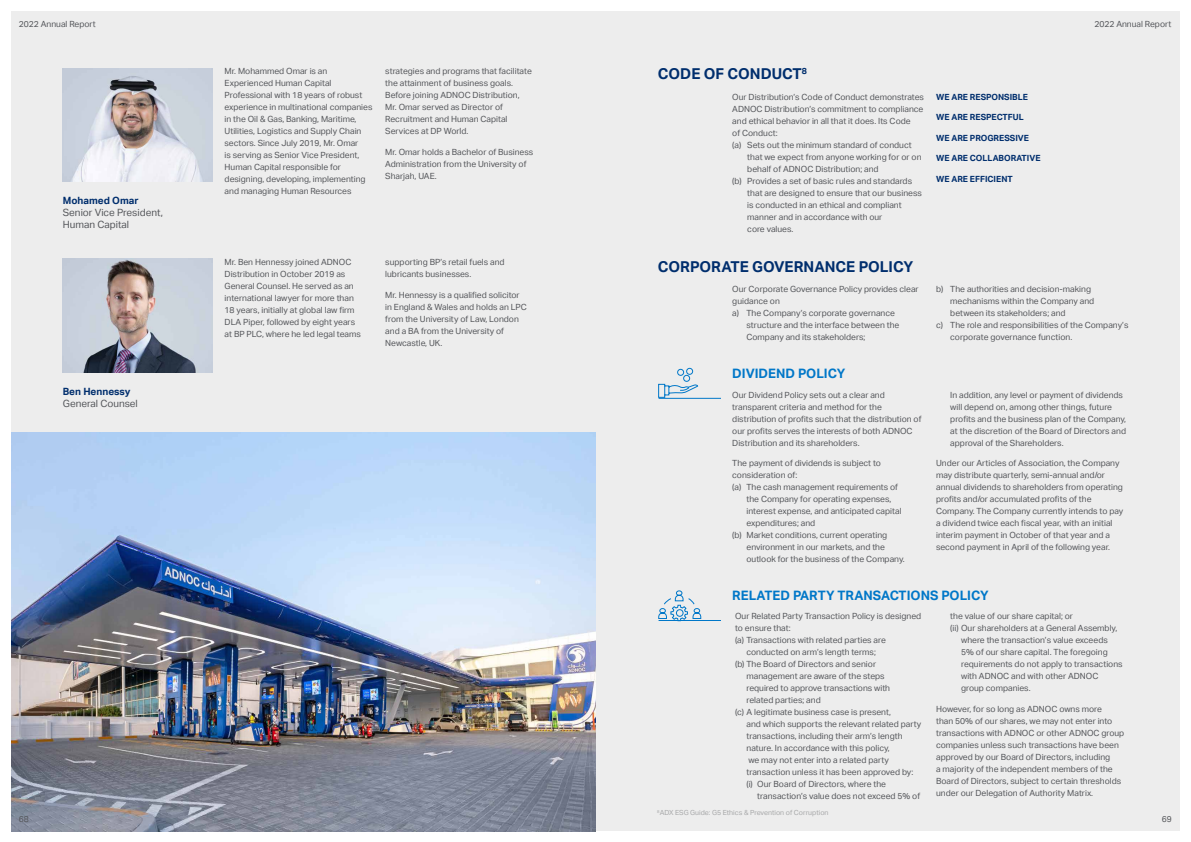
<style>
.page{position:relative;width:1191px;height:842px;background:#fff}
.page>*{position:absolute;margin:0;border:0;box-sizing:border-box;transform-origin:0 0}
.t1{font:700 15px "ADNOC Sans";color:#002e6d}
.t2{font:700 13px "ADNOC Sans";color:#0077c8}
.t3{font:10px/12px "ADNOC Sans";color:#54565a}
.t4{font:700 10px "ADNOC Sans";color:#002e6d}
.t5{font:8.5px/12px "ADNOC Sans";color:#54565a}
.t6{font:700 8.5px "ADNOC Sans";color:#002e6d}
.t7{font:7px "ADNOC Sans";color:#a7a8a9}
</style>
<div class="page">
<div style="left:11px;top:11px;width:1168px;height:820px;background:#ededed"></div>
<img style="left:62px;top:68px;width:151px;height:114px">
<img style="left:62px;top:259px;width:151px;height:114px">
<img style="left:11px;top:433px;width:584px;height:398px">
<svg style="left:658px;top:590px;width:44px;height:32px"></svg>
<hr style="left:658px;top:620px;width:63px;height:1px;background:#0077c8">
<hr style="left:658px;top:398px;width:63px;height:1px;background:#0077c8">
<svg style="left:658px;top:367px;width:41px;height:31px"></svg>
<p class="t5" style="left:19px;top:18px;width:79px">2022 Annual Report</p>
<p class="t4" style="left:63px;top:195px;width:77px">Mohamed Omar</p>
<p class="t3" style="left:63px;top:206px;width:102px">Senior Vice President,<br>Human Capital</p>
<p class="t4" style="left:63px;top:385px;width:69px">Ben Hennessy</p>
<p class="t3" style="left:63px;top:397px;width:77px">General Counsel</p>
<p class="t5" style="left:225px;top:65px;width:149px">Mr. Mohammed Omar is an Experienced Human Capital Professional with 18 years of robust experience in multinational companies in the Oil &amp; Gas, Banking, Maritime, Utilities, Logistics and Supply Chain sectors. Since July 2019, Mr. Omar<br>is serving as Senior Vice President, Human Capital responsible for designing, developing, implementing and managing Human Resources</p>
<p class="t5" style="left:385px;top:65px;width:148px">strategies and programs that facilitate the attainment of business goals.<br>Before joining ADNOC Distribution,<br>Mr. Omar served as Director of<br>Recruitment and Human Capital<br>Services at DP World.</p>
<p class="t5" style="left:385px;top:146px;width:149px">Mr. Omar holds a Bachelor of Business<br>Administration from the University of<br>Sharjah, UAE.</p>
<p class="t5" style="left:225px;top:256px;width:138px">Mr. Ben Hennessy joined ADNOC Distribution in October 2019 as General Counsel. He served as an international lawyer for more than 18 years, initially at global law firm DLA Piper, followed by eight years at BP PLC, where he led legal teams</p>
<p class="t5" style="left:385px;top:256px;width:121px">supporting BP’s retail fuels and lubricants businesses.</p>
<p class="t5" style="left:385px;top:289px;width:143px">Mr. Hennessy is a qualified solicitor in England &amp; Wales and holds an LPC from the University of Law, London and a BA from the University of<br>Newcastle, UK.</p>
<p class="t5" style="left:1094px;top:18px;width:79px">2022 Annual Report</p>
<h1 class="t1" style="left:658px;top:65px;width:151px">CODE OF CONDUCT<sup>8</sup></h1>
<p class="t5" style="left:732px;top:91px;width:193px">Our Distribution’s Code of Conduct demonstrates ADNOC Distribution’s commitment to compliance and ethical behavior in all that it does. Its Code<br>of Conduct:<br>(a) Sets out the minimum standard of conduct</p>
<p class="t5" style="left:747px;top:151px;width:176px">that we expect from anyone working for or on</p>
<p class="t5" style="left:747px;top:163px;width:133px">behalf of ADNOC Distribution; and</p>
<p class="t5" style="left:732px;top:175px;width:181px">(b) Provides a set of basic rules and standards</p>
<p class="t5" style="left:747px;top:187px;width:176px">that are designed to ensure that our business</p>
<p class="t5" style="left:747px;top:199px;width:156px">is conducted in an ethical and compliant</p>
<p class="t5" style="left:747px;top:211px;width:137px">manner and in accordance with our</p>
<p class="t5" style="left:747px;top:223px;width:48px">core values.</p>
<h1 class="t1" style="left:658px;top:258px;width:257px">CORPORATE GOVERNANCE POLICY</h1>
<p class="t5" style="left:732px;top:283px;width:188px">Our Corporate Governance Policy provides clear</p>
<p class="t5" style="left:732px;top:295px;width:49px">guidance on</p>
<p class="t5" style="left:732px;top:307px;width:164px">a) The Company’s corporate governance</p>
<p class="t5" style="left:746px;top:319px;width:154px">structure and the interface between the</p>
<p class="t5" style="left:746px;top:331px;width:120px">Company and its stakeholders;</p>
<h2 class="t2" style="left:732px;top:366px;width:114px">DIVIDEND POLICY</h2>
<p class="t5" style="left:732px;top:389px;width:191px">Our Dividend Policy sets out a clear and transparent criteria and method for the distribution of profits such that the distribution of our profits serves the interests of both ADNOC Distribution and its shareholders.</p>
<p class="t5" style="left:732px;top:457px;width:150px">The payment of dividends is subject to</p>
<p class="t5" style="left:732px;top:469px;width:66px">consideration of:</p>
<p class="t5" style="left:732px;top:481px;width:167px">(a) The cash management requirements of</p>
<p class="t5" style="left:746px;top:493px;width:146px">the Company for operating expenses,</p>
<p class="t5" style="left:746px;top:505px;width:157px">interest expense, and anticipated capital</p>
<p class="t5" style="left:746px;top:517px;width:70px">expenditures; and</p>
<p class="t5" style="left:732px;top:529px;width:156px">(b) Market conditions, current operating</p>
<p class="t5" style="left:746px;top:541px;width:140px">environment in our markets, and the</p>
<p class="t5" style="left:746px;top:553px;width:160px">outlook for the business of the Company.</p>
<p class="t6" style="left:936px;top:92px;width:93px">WE ARE RESPONSIBLE</p>
<p class="t6" style="left:936px;top:113px;width:89px">WE ARE RESPECTFUL</p>
<p class="t6" style="left:936px;top:133px;width:94px">WE ARE PROGRESSIVE</p>
<p class="t6" style="left:936px;top:154px;width:106px">WE ARE COLLABORATIVE</p>
<p class="t6" style="left:936px;top:174px;width:78px">WE ARE EFFICIENT</p>
<p class="t5" style="left:936px;top:283px;width:156px">b) The authorities and decision-making</p>
<p class="t5" style="left:950px;top:295px;width:145px">mechanisms within the Company and</p>
<p class="t5" style="left:950px;top:307px;width:117px">between its stakeholders; and</p>
<p class="t5" style="left:936px;top:319px;width:194px">c) The role and responsibilities of the Company’s</p>
<p class="t5" style="left:950px;top:331px;width:123px">corporate governance function.</p>
<p class="t5" style="left:950px;top:389px;width:177px">In addition, any level or payment of dividends will depend on, among other things, future profits and the business plan of the Company, at the discretion of the Board of Directors and approval of the Shareholders.</p>
<p class="t5" style="left:936px;top:457px;width:189px">Under our Articles of Association, the Company may distribute quarterly, semi-annual and/or annual dividends to shareholders from operating profits and/or accumulated profits of the Company. The Company currently intends to pay a dividend twice each fiscal year, with an initial interim payment in October of that year and a second payment in April of the following year.</p>
<h2 class="t2" style="left:732px;top:587px;width:258px">RELATED PARTY TRANSACTIONS POLICY</h2>
<p class="t5" style="left:735px;top:610px;width:188px">Our Related Party Transaction Policy is designed</p>
<p class="t5" style="left:735px;top:622px;width:57px">to ensure that:</p>
<p class="t5" style="left:735px;top:634px;width:152px">(a) Transactions with related parties are</p>
<p class="t5" style="left:746px;top:646px;width:131px">conducted on arm’s length terms;</p>
<p class="t5" style="left:735px;top:658px;width:142px">(b) The Board of Directors and senior</p>
<p class="t5" style="left:746px;top:670px;width:140px">management are aware of the steps</p>
<p class="t5" style="left:746px;top:682px;width:145px">required to approve transactions with</p>
<p class="t5" style="left:746px;top:694px;width:76px">related parties; and</p>
<p class="t5" style="left:735px;top:706px;width:157px">(c) A legitimate business case is present,</p>
<p class="t5" style="left:746px;top:718px;width:176px">and which supports the relevant related party</p>
<p class="t5" style="left:746px;top:730px;width:158px">transactions, including their arm’s length</p>
<p class="t5" style="left:746px;top:742px;width:145px">nature. In accordance with this policy,</p>
<p class="t5" style="left:748px;top:754px;width:142px">we may not enter into a related party</p>
<p class="t5" style="left:746px;top:766px;width:168px">transaction unless it has been approved by:</p>
<p class="t5" style="left:746px;top:778px;width:141px">(i) Our Board of Directors, where the</p>
<p class="t5" style="left:757px;top:790px;width:164px">transaction’s value does not exceed 5% of</p>
<p class="t5" style="left:950px;top:610px;width:124px">the value of our share capital; or</p>
<p class="t5" style="left:950px;top:622px;width:168px">(ii) Our shareholders at a General Assembly,</p>
<p class="t5" style="left:961px;top:634px;width:148px">where the transaction’s value exceeds</p>
<p class="t5" style="left:961px;top:646px;width:148px">5% of our share capital. The foregoing</p>
<p class="t5" style="left:961px;top:658px;width:163px">requirements do not apply to transactions</p>
<p class="t5" style="left:961px;top:670px;width:139px">with ADNOC and with other ADNOC</p>
<p class="t5" style="left:961px;top:682px;width:71px">group companies.</p>
<p class="t5" style="left:936px;top:703px;width:190px">However, for so long as ADNOC owns more<br>than 50% of our shares, we may not enter into transactions with ADNOC or other ADNOC group companies unless such transactions have been approved by our Board of Directors, including<br>a majority of the independent members of the Board of Directors, subject to certain thresholds under our Delegation of Authority Matrix.</p>
<p class="t7" style="left:657px;top:808px;width:173px"><sup>8</sup>ADX ESG Guide: G5 Ethics &amp; Prevention of Corruption</p>
<p class="t5" style="left:19px;top:813px;width:12px">68</p>
<p class="t5" style="left:1161px;top:813px;width:12px">69</p>
</div>
